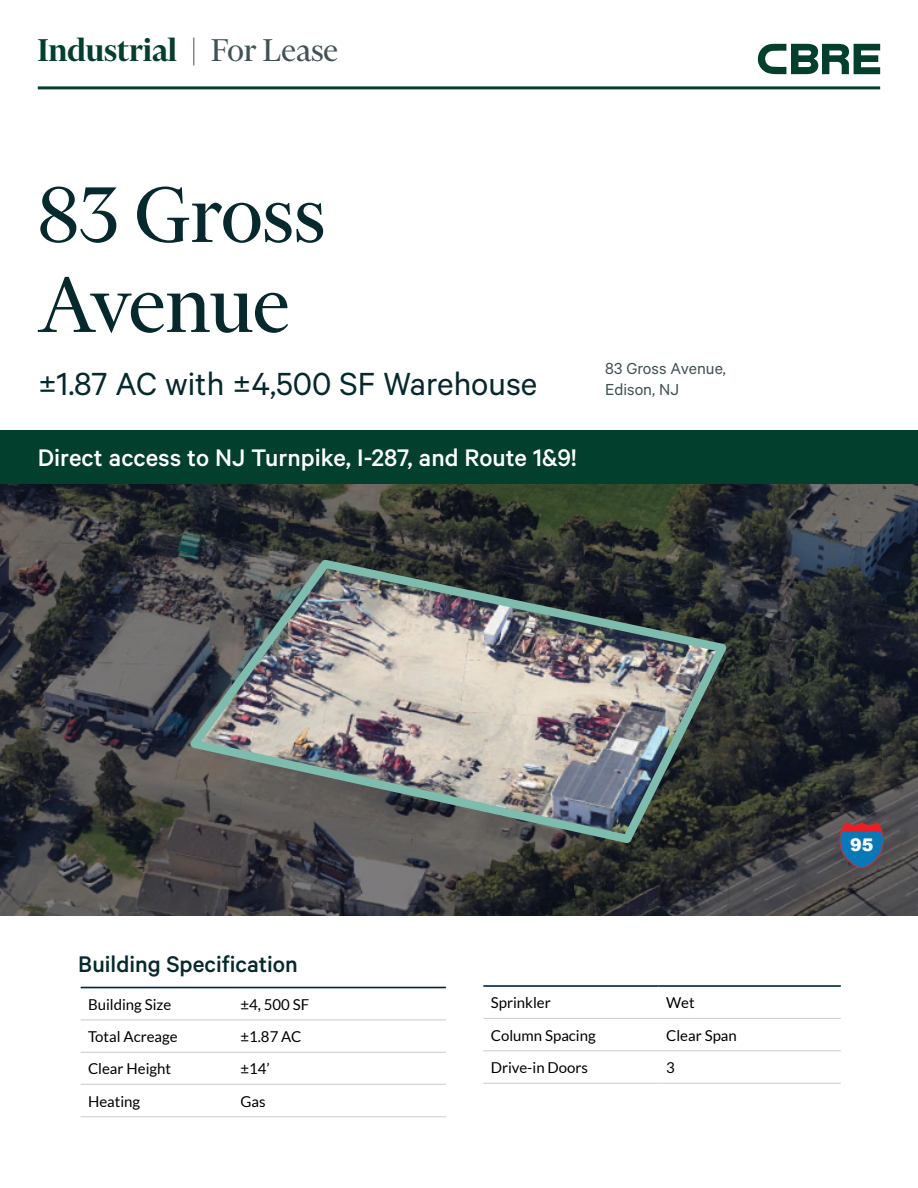
<style>
.page{position:relative;width:918px;height:1188px;background:#fff}
.page>*{position:absolute;margin:0;border:0;box-sizing:border-box;transform-origin:0 0}
.Heading_Large{font:90px/90px "Financier Display";color:#05292c}
.Heading_Large-2{font:36px "Calibre";color:#05292c}
.t1{font:600 36px "Financier Display";color:#023f2c}
.t2{font:500 27px "Calibre";color:#fff}
.Subheading_Small{font:500 25.5px "Calibre";color:#05292c}
.t3{font:18px "Calibre";color:#415255}
.t4{font:900 17.4px "Arial";color:#fff}
.Table_Content_Bold{font:15px "Lato";color:#000}
.Table_Content{font:15px "Lato";color:#000}
.s1{font-weight:400;color:#415255}
</style>
<div class="page">
<svg style="left:0;top:484px;width:918px;height:432px;background:#36393a"></svg>
<img style="left:180px;top:552px;width:554px;height:296px">
<svg style="left:839px;top:822px;width:45px;height:47px;background:#445d83"></svg>
<svg style="left:758px;top:44px;width:122px;height:30px"></svg>
<hr style="left:38px;top:86px;width:842px;height:3px;background:#023f2c">
<div style="left:0;top:430px;width:918px;height:54px;background:#023f2c"></div>
<hr style="left:81px;top:987px;width:152px;height:1px;background:#042741">
<hr style="left:233px;top:987px;width:213px;height:1px;background:#042741">
<hr style="left:81px;top:1019px;width:152px;height:1px;background:#cad0d2">
<hr style="left:233px;top:1019px;width:213px;height:1px;background:#cad0d2">
<hr style="left:81px;top:1052px;width:152px;height:1px;background:#cad0d2">
<hr style="left:233px;top:1052px;width:213px;height:1px;background:#cad0d2">
<hr style="left:81px;top:1084px;width:152px;height:1px;background:#cad0d2">
<hr style="left:233px;top:1084px;width:213px;height:1px;background:#cad0d2">
<hr style="left:81px;top:1116px;width:152px;height:1px;background:#cad0d2">
<hr style="left:233px;top:1116px;width:213px;height:1px;background:#cad0d2">
<hr style="left:483px;top:985px;width:176px;height:2px;background:#042741">
<hr style="left:659px;top:985px;width:182px;height:2px;background:#042741">
<hr style="left:483px;top:1018px;width:176px;height:1px;background:#cad0d2">
<hr style="left:659px;top:1018px;width:182px;height:1px;background:#cad0d2">
<hr style="left:483px;top:1050px;width:176px;height:1px;background:#cad0d2">
<hr style="left:659px;top:1050px;width:182px;height:1px;background:#cad0d2">
<hr style="left:483px;top:1083px;width:176px;height:1px;background:#cad0d2">
<hr style="left:659px;top:1083px;width:182px;height:1px;background:#cad0d2">
<p class="t1" style="left:38px;top:26px;width:302px">Industrial <span class="s1">| For Lease</span></p>
<p class="Heading_Large" style="left:38px;top:169px;width:289px">83 Gross<br>Avenue</p>
<p class="Heading_Large-2" style="left:38px;top:363px;width:501px">±1.87 AC with ±4,500 SF Warehouse</p>
<p class="t2" style="left:38px;top:442px;width:540px">Direct access to NJ Turnpike, I-287, and Route 1&amp;9!</p>
<p class="t3" style="left:605px;top:358px;width:122px">83 Gross Avenue,</p>
<p class="t3" style="left:605px;top:379px;width:75px">Edison, NJ</p>
<p class="Subheading_Small" style="left:78px;top:949px;width:221px">Building Specification</p>
<p class="Table_Content_Bold" style="left:88px;top:996px;width:85px">Building Size</p>
<p class="Table_Content" style="left:240px;top:996px;width:70px">±4, 500 SF</p>
<p class="Table_Content_Bold" style="left:88px;top:1028px;width:91px">Total Acreage</p>
<p class="Table_Content" style="left:240px;top:1028px;width:63px">±1.87 AC</p>
<p class="Table_Content_Bold" style="left:88px;top:1061px;width:85px">Clear Height</p>
<p class="Table_Content" style="left:240px;top:1061px;width:31px">±14’</p>
<p class="Table_Content_Bold" style="left:88px;top:1093px;width:54px">Heating</p>
<p class="Table_Content" style="left:240px;top:1093px;width:27px">Gas</p>
<p class="Table_Content_Bold" style="left:491px;top:994px;width:62px">Sprinkler</p>
<p class="Table_Content" style="left:666px;top:994px;width:30px">Wet</p>
<p class="Table_Content_Bold" style="left:491px;top:1027px;width:107px">Column Spacing</p>
<p class="Table_Content" style="left:666px;top:1027px;width:72px">Clear Span</p>
<p class="Table_Content_Bold" style="left:491px;top:1059px;width:99px">Drive-in Doors</p>
<p class="Table_Content" style="left:666px;top:1059px;width:10px">3</p>
<p class="t4" style="left:850px;top:833px;width:25px">95</p>
</div>
